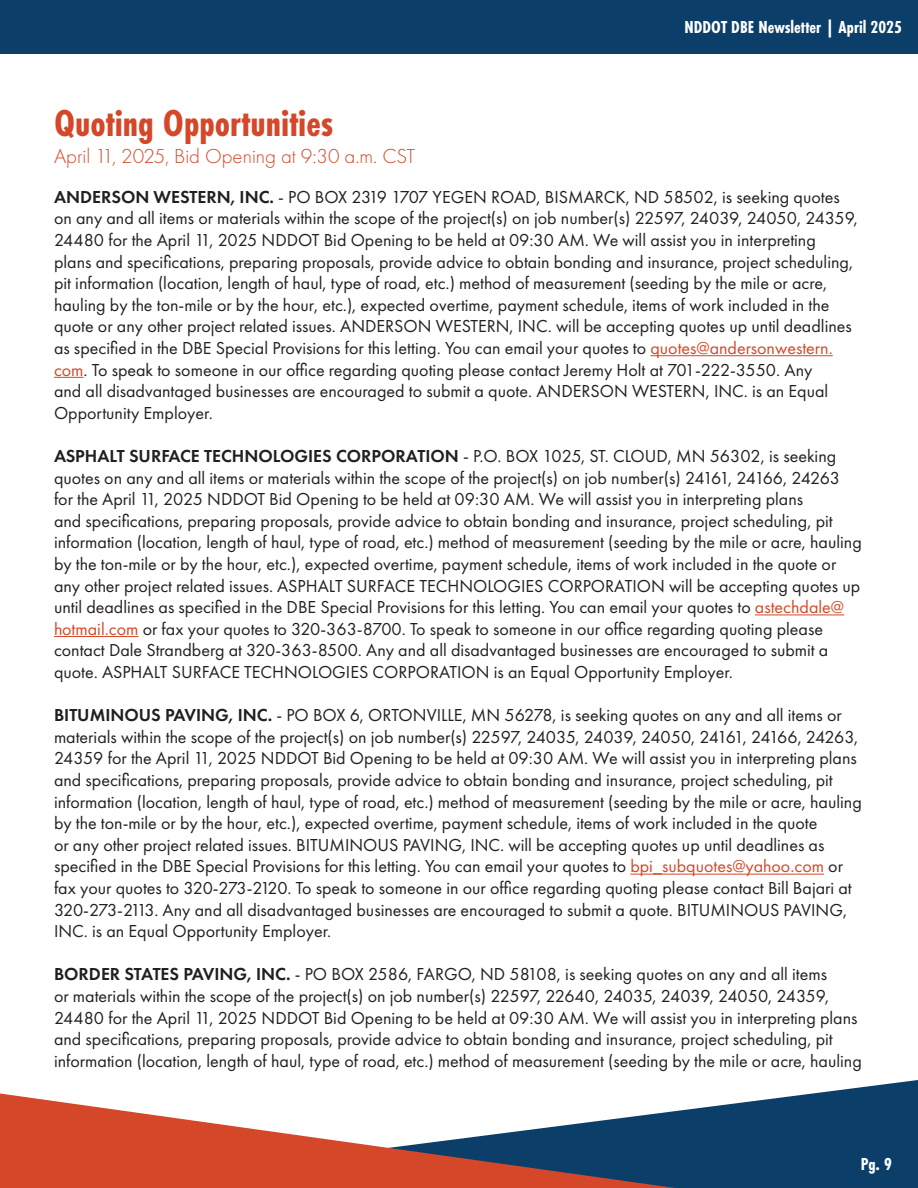
<style>
.page{position:relative;width:918px;height:1188px;background:#fff}
.page>*{position:absolute;margin:0;border:0;box-sizing:border-box;transform-origin:0 0}
.Heading_1{font:700 39px "Futura PT Cond";color:#d44728}
.Heading_1-2{font:300 21px "Futura PT";color:#d44728}
.Paragraph_Copy{font:18px/21.6px "Futura PT";color:#231f20}
.t1{font:700 18px "Futura PT Cond";color:#fff}
.s1{font-weight:600}
.s2{color:#d44728}
</style>
<div class="page">
<svg style="left:675px;top:1080px;width:243px;height:108px;background:#2e5a7e"></svg>
<svg style="left:0;top:1094px;width:675px;height:94px;fill:#d44728"></svg>
<div style="left:0;top:1px;width:918px;height:53px;background:#0b3f69"></div>
<hr style="left:650px;top:355px;width:183px;height:1px;background:#d44728">
<hr style="left:54px;top:377px;width:30px;height:1px;background:#d44728">
<hr style="left:755px;top:614px;width:89px;height:1px;background:#d44728">
<hr style="left:54px;top:636px;width:85px;height:1px;background:#d44728">
<hr style="left:630px;top:874px;width:194px;height:1px;background:#d44728">
<p class="t1" style="left:684px;top:17px;width:219px">NDDOT DBE Newsletter | April 2025</p>
<p class="Heading_1" style="left:54px;top:100px;width:281px">Quoting Opportunities</p>
<p class="Heading_1-2" style="left:54px;top:144px;width:363px">April 11, 2025, Bid Opening at 9:30 a.m. CST</p>
<p class="Paragraph_Copy" style="left:54px;top:186px;width:806px"><span class="s1">ANDERSON WESTERN, INC.</span> - PO BOX 2319 1707 YEGEN ROAD, BISMARCK, ND 58502, is seeking quotes on any and all items or materials within the scope of the project(s) on job number(s) 22597, 24039, 24050, 24359, 24480 for the April 11, 2025 NDDOT Bid Opening to be held at 09:30 AM. We will assist you in interpreting<br>plans and specifications, preparing proposals, provide advice to obtain bonding and insurance, project scheduling, pit information (location, length of haul, type of road, etc.) method of measurement (seeding by the mile or acre, hauling by the ton-mile or by the hour, etc.), expected overtime, payment schedule, items of work included in the quote or any other project related issues. ANDERSON WESTERN, INC. will be accepting quotes up until deadlines as specified in the DBE Special Provisions for this letting. You can email your quotes to <span class="s2">quotes@andersonwestern. com</span>. To speak to someone in our office regarding quoting please contact Jeremy Holt at 701-222-3550. Any<br>and all disadvantaged businesses are encouraged to submit a quote. ANDERSON WESTERN, INC. is an Equal Opportunity Employer.</p>
<p class="Paragraph_Copy" style="left:54px;top:445px;width:809px"><span class="s1">ASPHALT SURFACE TECHNOLOGIES CORPORATION</span> - P.O. BOX 1025, ST. CLOUD, MN 56302, is seeking quotes on any and all items or materials within the scope of the project(s) on job number(s) 24161, 24166, 24263 for the April 11, 2025 NDDOT Bid Opening to be held at 09:30 AM. We will assist you in interpreting plans<br>and specifications, preparing proposals, provide advice to obtain bonding and insurance, project scheduling, pit information (location, length of haul, type of road, etc.) method of measurement (seeding by the mile or acre, hauling by the ton-mile or by the hour, etc.), expected overtime, payment schedule, items of work included in the quote or any other project related issues. ASPHALT SURFACE TECHNOLOGIES CORPORATION will be accepting quotes up until deadlines as specified in the DBE Special Provisions for this letting. You can email your quotes to <span class="s2">astechdale@ hotmail.com</span> or fax your quotes to 320-363-8700. To speak to someone in our office regarding quoting please contact Dale Strandberg at 320-363-8500. Any and all disadvantaged businesses are encouraged to submit a quote. ASPHALT SURFACE TECHNOLOGIES CORPORATION is an Equal Opportunity Employer.</p>
<p class="Paragraph_Copy" style="left:54px;top:704px;width:809px"><span class="s1">BITUMINOUS PAVING, INC.</span> - PO BOX 6, ORTONVILLE, MN 56278, is seeking quotes on any and all items or materials within the scope of the project(s) on job number(s) 22597, 24035, 24039, 24050, 24161, 24166, 24263, 24359 for the April 11, 2025 NDDOT Bid Opening to be held at 09:30 AM. We will assist you in interpreting plans and specifications, preparing proposals, provide advice to obtain bonding and insurance, project scheduling, pit information (location, length of haul, type of road, etc.) method of measurement (seeding by the mile or acre, hauling by the ton-mile or by the hour, etc.), expected overtime, payment schedule, items of work included in the quote<br>or any other project related issues. BITUMINOUS PAVING, INC. will be accepting quotes up until deadlines as specified in the DBE Special Provisions for this letting. You can email your quotes to <span class="s2">bpi_subquotes@yahoo.com</span> or fax your quotes to 320-273-2120. To speak to someone in our office regarding quoting please contact Bill Bajari at 320-273-2113. Any and all disadvantaged businesses are encouraged to submit a quote. BITUMINOUS PAVING, INC. is an Equal Opportunity Employer.</p>
<p class="Paragraph_Copy" style="left:54px;top:963px;width:809px"><span class="s1">BORDER STATES PAVING, INC.</span> - PO BOX 2586, FARGO, ND 58108, is seeking quotes on any and all items<br>or materials within the scope of the project(s) on job number(s) 22597, 22640, 24035, 24039, 24050, 24359, 24480 for the April 11, 2025 NDDOT Bid Opening to be held at 09:30 AM. We will assist you in interpreting plans and specifications, preparing proposals, provide advice to obtain bonding and insurance, project scheduling, pit information (location, length of haul, type of road, etc.) method of measurement (seeding by the mile or acre, hauling</p>
<p class="t1" style="left:861px;top:1154px;width:33px">Pg. 9</p>
</div>
